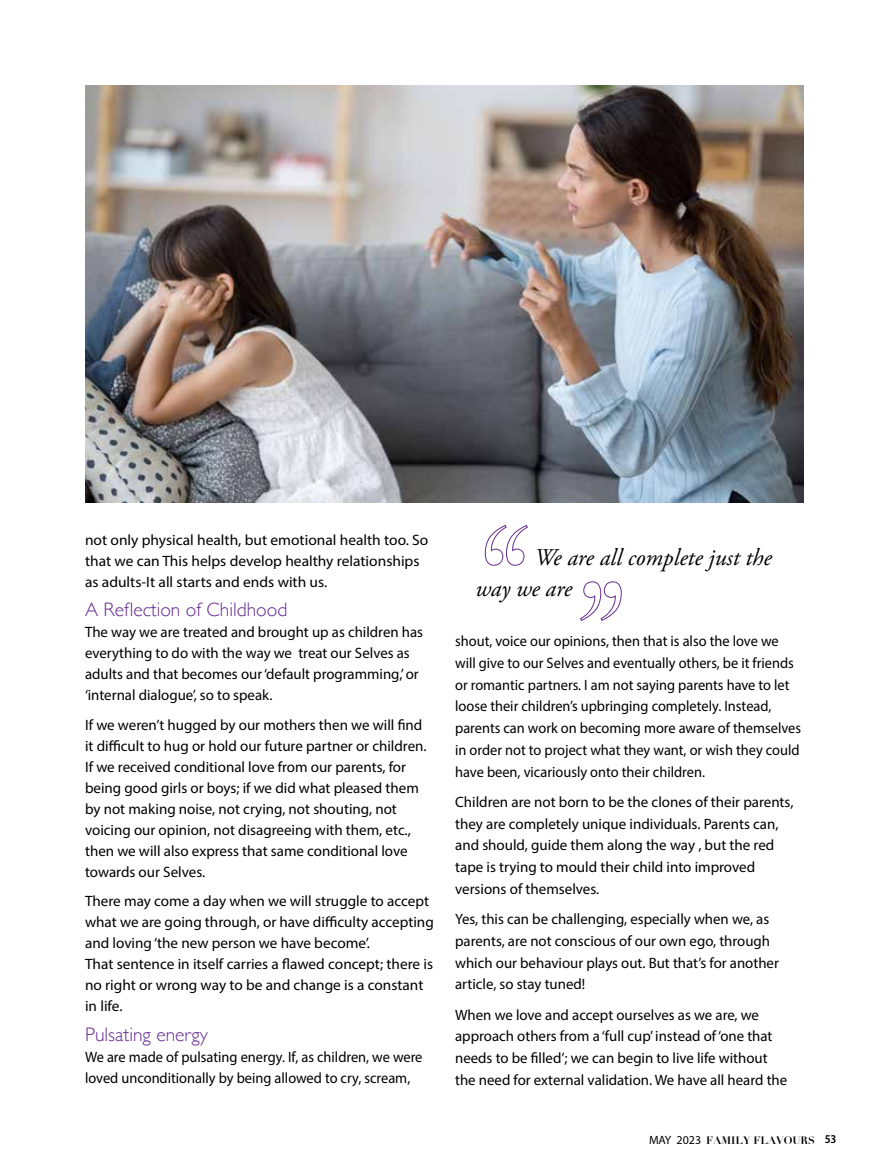
<style>
.page{position:relative;width:872px;height:1170px;background:#fff}
.page>*{position:absolute;margin:0;border:0;box-sizing:border-box;transform-origin:0 0}
.t1{font:italic 24px/31.5px "Adobe Garamond Pro";color:#000}
.t2{font:300 19.5px "Gill Sans";color:#662d91}
.t3{font:15px/21px "Myriad Pro";color:#000}
.t4{font:15px/21.8px "Myriad Pro";color:#000;scale:.96 1}
.t5{font:700 10.5px "Didot";color:#000}
.s1{font-family:"Myriad Pro";font-weight:400;font-size:12px}
.s2{font-family:"Myriad Pro";font-weight:600;font-size:12px}
</style>
<div class="page">
<svg style="left:484px;top:524px;width:44px;height:42px"></svg>
<svg style="left:580px;top:581px;width:42px;height:40px"></svg>
<img style="left:85px;top:85px;width:719px;height:417px">
<p class="t3" style="left:85px;top:528px;width:345px">not only physical health, but emotional health too. So that we can This helps develop healthy relationships as adults-It all starts and ends with us.</p>
<h2 class="t2" style="left:85px;top:594px;width:204px">A Reflection of Childhood</h2>
<p class="t3" style="left:85px;top:621px;width:339px">The way we are treated and brought up as children has everything to do with the way we treat our Selves as adults and that becomes our ‘default programming,’ or ‘internal dialogue’, so to speak.</p>
<p class="t3" style="left:85px;top:713px;width:343px">If we weren’t hugged by our mothers then we will find it difficult to hug or hold our future partner or children.<br>If we received conditional love from our parents, for being good girls or boys; if we did what pleased them by not making noise, not crying, not shouting, not voicing our opinion, not disagreeing with them, etc., then we will also express that same conditional love towards our Selves.</p>
<p class="t3" style="left:85px;top:890px;width:350px">There may come a day when we will struggle to accept what we are going through, or have difficulty accepting and loving ‘the new person we have become’.<br>That sentence in itself carries a flawed concept; there is no right or wrong way to be and change is a constant in life.</p>
<h2 class="t2" style="left:85px;top:1018px;width:124px">Pulsating energy</h2>
<p class="t4" style="left:85px;top:1045px;width:353px;line-height:21px">We are made of pulsating energy. If, as children, we were loved unconditionally by being allowed to cry, scream,</p>
<h1 class="t1" style="left:475px;top:542px;width:298px;text-indent:59px">We are all complete just the way we are</h1>
<p class="t4" style="left:455px;top:630px;width:362px">shout, voice our opinions, then that is also the love we will give to our Selves and eventually others, be it friends or romantic partners. I am not saying parents have to let loose their children’s upbringing completely. Instead, parents can work on becoming more aware of themselves in order not to project what they want, or wish they could have been, vicariously onto their children.</p>
<p class="t3" style="left:455px;top:790px;width:340px;line-height:21.8px">Children are not born to be the clones of their parents, they are completely unique individuals. Parents can, and should, guide them along the way , but the red tape is trying to mould their child into improved versions of themselves.</p>
<p class="t3" style="left:455px;top:907px;width:325px;line-height:21.8px">Yes, this can be challenging, especially when we, as parents, are not conscious of our own ego, through which our behaviour plays out. But that’s for another article, so stay tuned!</p>
<p class="t3" style="left:455px;top:1003px;width:334px;line-height:21.8px">When we love and accept ourselves as we are, we approach others from a ‘full cup’ instead of ‘one that needs to be filled’; we can begin to live life without the need for external validation. We have all heard the</p>
<p class="t5" style="left:649px;top:1133px;width:189px"><span class="s1">MAY 2023</span> FAMILY FLAVOURS <span class="s2">53</span></p>
</div>
